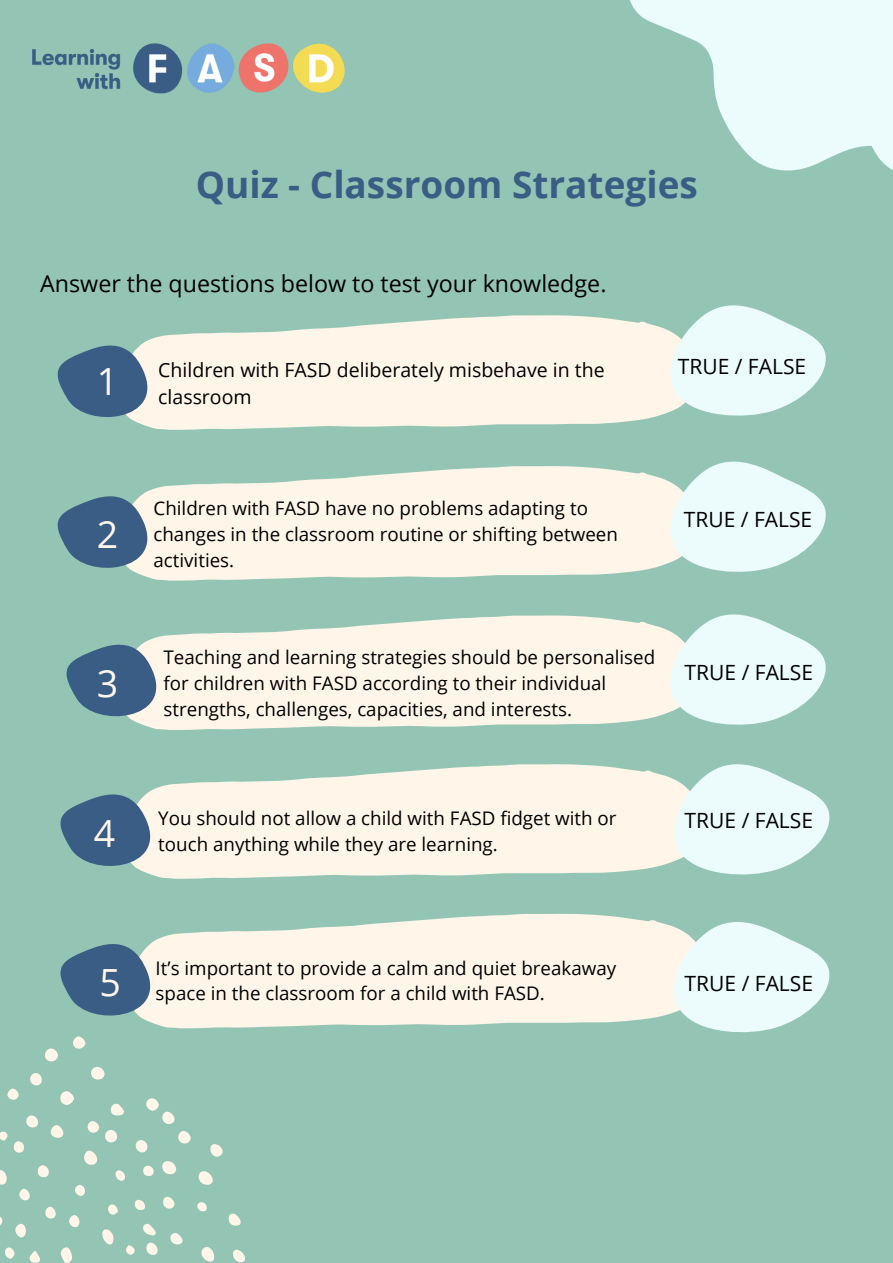
<style>
.page{position:relative;width:893px;height:1263px;background:#94c5b4}
.page>*{position:absolute;margin:0;border:0;box-sizing:border-box;transform-origin:0 0}
.t1{font:37.5px "Open Sans";color:#fff6e9}
.t2{font:700 36.97px "Open Sans";color:#395d84}
.t3{font:23.25px "Open Sans";color:#000}
.t4{font:21px "Open Sans";color:#000}
.t5{font:19.5px/27px "Open Sans";color:#000}
.t6{font:18.75px/25.9px "Open Sans";color:#000}
</style>
<div class="page">
<svg style="left:630px;top:0;width:263px;height:171px;fill:#ecfcfc"></svg>
<svg style="left:199px;top:1171px;width:14px;height:14px"></svg>
<svg style="left:201px;top:1247px;width:13px;height:14px"></svg>
<svg style="left:162px;top:1161px;width:14px;height:13px"></svg>
<svg style="left:84px;top:1150px;width:13px;height:15px"></svg>
<svg style="left:0;top:1170px;width:7px;height:15px"></svg>
<svg style="left:60px;top:1091px;width:14px;height:14px"></svg>
<svg style="left:45px;top:1048px;width:13px;height:13px"></svg>
<svg style="left:91px;top:1067px;width:14px;height:12px"></svg>
<svg style="left:61px;top:1247px;width:12px;height:16px"></svg>
<svg style="left:102px;top:1229px;width:11px;height:15px"></svg>
<svg style="left:51px;top:1125px;width:12px;height:13px"></svg>
<svg style="left:210px;top:1144px;width:13px;height:13px"></svg>
<svg style="left:111px;top:1104px;width:13px;height:11px"></svg>
<svg style="left:105px;top:1130px;width:12px;height:12px"></svg>
<svg style="left:178px;top:1131px;width:13px;height:12px"></svg>
<svg style="left:73px;top:1036px;width:12px;height:13px"></svg>
<svg style="left:146px;top:1098px;width:29px;height:26px"></svg>
<svg style="left:30px;top:1073px;width:12px;height:12px"></svg>
<svg style="left:229px;top:1213px;width:12px;height:13px"></svg>
<svg style="left:15px;top:1223px;width:11px;height:14px"></svg>
<svg style="left:233px;top:1249px;width:12px;height:13px"></svg>
<svg style="left:136px;top:1140px;width:11px;height:12px"></svg>
<svg style="left:170px;top:1233px;width:13px;height:11px"></svg>
<svg style="left:26px;top:1115px;width:12px;height:12px"></svg>
<svg style="left:143px;top:1223px;width:13px;height:12px"></svg>
<svg style="left:146px;top:1242px;width:12px;height:13px"></svg>
<svg style="left:88px;top:1121px;width:11px;height:12px"></svg>
<svg style="left:38px;top:1165px;width:11px;height:12px"></svg>
<svg style="left:163px;top:1197px;width:12px;height:12px"></svg>
<svg style="left:69px;top:1215px;width:10px;height:12px"></svg>
<svg style="left:7px;top:1088px;width:12px;height:12px"></svg>
<svg style="left:14px;top:1141px;width:10px;height:12px"></svg>
<svg style="left:45px;top:1206px;width:11px;height:12px"></svg>
<svg style="left:19px;top:1188px;width:11px;height:12px"></svg>
<svg style="left:0;top:1216px;width:2px;height:9px"></svg>
<svg style="left:143px;top:1166px;width:11px;height:10px"></svg>
<svg style="left:30px;top:1250px;width:10px;height:13px"></svg>
<svg style="left:75px;top:1185px;width:10px;height:11px"></svg>
<svg style="left:135px;top:1200px;width:10px;height:10px"></svg>
<svg style="left:116px;top:1170px;width:9px;height:11px"></svg>
<svg style="left:108px;top:1204px;width:10px;height:10px"></svg>
<svg style="left:5px;top:1247px;width:10px;height:12px"></svg>
<svg style="left:197px;top:1202px;width:10px;height:9px"></svg>
<svg style="left:126px;top:1245px;width:9px;height:9px"></svg>
<svg style="left:0;top:1132px;width:7px;height:8px"></svg>
<img style="left:32px;top:43px;width:313px;height:51px">
<svg style="left:158px;top:315px;width:502px;height:115px;background:#f2f0e2"></svg>
<svg style="left:57px;top:337px;width:109px;height:93px"></svg>
<svg style="left:660px;top:305px;width:166px;height:111px"></svg>
<svg style="left:161px;top:466px;width:499px;height:114px;background:#f3f0e3"></svg>
<svg style="left:57px;top:487px;width:109px;height:93px"></svg>
<svg style="left:660px;top:461px;width:166px;height:111px"></svg>
<svg style="left:157px;top:615px;width:503px;height:115px;background:#f2f0e2"></svg>
<svg style="left:163px;top:764px;width:500px;height:115px;background:#f2f0e2"></svg>
<svg style="left:169px;top:913px;width:494px;height:115px;background:#f2f0e2"></svg>
<svg style="left:66px;top:636px;width:109px;height:93px"></svg>
<svg style="left:60px;top:786px;width:109px;height:92px"></svg>
<svg style="left:60px;top:935px;width:109px;height:93px"></svg>
<svg style="left:660px;top:614px;width:166px;height:111px"></svg>
<svg style="left:663px;top:764px;width:167px;height:111px"></svg>
<svg style="left:663px;top:922px;width:167px;height:111px"></svg>
<p class="t2" style="left:196px;top:158px;width:504px">Quiz - Classroom Strategies</p>
<p class="t3" style="left:40px;top:267px;width:568px">Answer the questions below to test your knowledge.</p>
<p class="t1" style="left:97px;top:355px;width:23px">1</p>
<p class="t5" style="left:158px;top:356px;width:448px">Children with FASD deliberately misbehave in the classroom</p>
<p class="t4" style="left:678px;top:352px;width:130px">TRUE / FALSE</p>
<p class="t1" style="left:97px;top:508px;width:23px">2</p>
<p class="t1" style="left:97px;top:657px;width:23px">3</p>
<p class="t1" style="left:94px;top:806px;width:23px">4</p>
<p class="t6" style="left:153px;top:495px;width:466px">Children with FASD have no problems adapting to changes in the classroom routine or shifting between activities.</p>
<p class="t4" style="left:684px;top:504px;width:130px">TRUE / FALSE</p>
<p class="t6" style="left:164px;top:644px;width:493px">Teaching and learning strategies should be personalised for children with FASD according to their individual strengths, challenges, capacities, and interests.</p>
<p class="t4" style="left:684px;top:658px;width:130px">TRUE / FALSE</p>
<p class="t6" style="left:158px;top:805px;width:460px">You should not allow a child with FASD fidget with or touch anything while they are learning.</p>
<p class="t4" style="left:684px;top:805px;width:130px">TRUE / FALSE</p>
<p class="t1" style="left:100px;top:956px;width:23px">5</p>
<p class="t6" style="left:156px;top:954px;width:462px">It’s important to provide a calm and quiet breakaway space in the classroom for a child with FASD.</p>
<p class="t4" style="left:684px;top:969px;width:130px">TRUE / FALSE</p>
</div>
